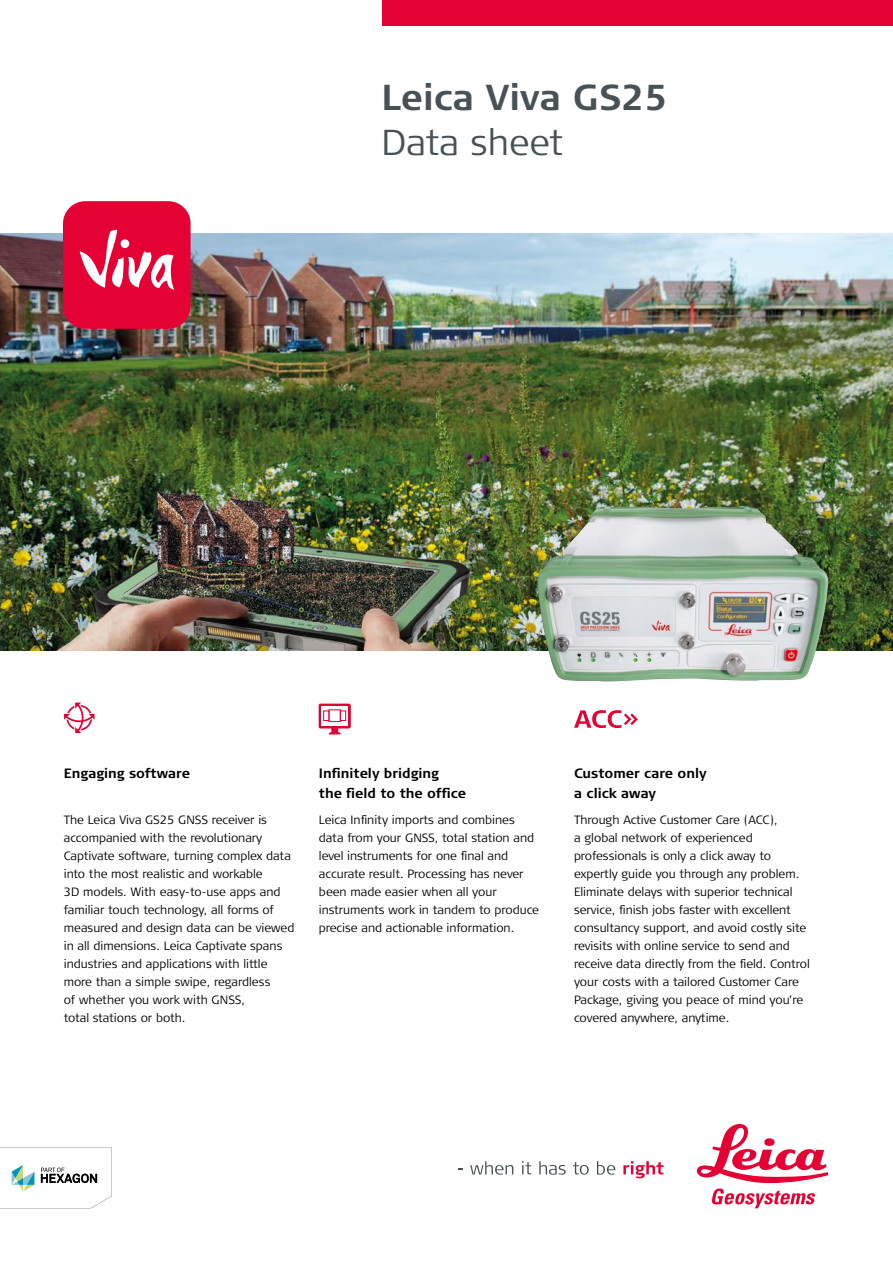
<style>
.page{position:relative;width:893px;height:1263px;background:#fff}
.page>*{position:absolute;margin:0;border:0;box-sizing:border-box;transform-origin:0 0}
.t1{font:700 36px "Signa Column";color:#485156}
.t2{font:300 36px "Signa Column";color:#485156}
.t3{font:700 13.5px/19.5px "Signa Column";color:#000}
.t4{font:300 12px/18px "Signa Column";color:#000}
</style>
<div class="page">
<div style="left:383px;top:0;width:510px;height:26px;background:#e40134"></div>
<img style="left:0;top:234px;width:893px;height:417px">
<div style="left:63px;top:201px;width:128px;height:128px;background:#e40134;border-radius:22px"></div>
<svg style="left:80px;top:229px;width:94px;height:61px"></svg>
<div style="left:121px;top:239px;width:8px;height:9px;background:#fff;border-radius:50%"></div>
<svg style="left:0;top:1147px;width:112px;height:62px"></svg>
<svg style="left:470px;top:1161px;width:43px;height:14px"></svg>
<svg style="left:522px;top:1161px;width:9px;height:13px"></svg>
<svg style="left:539px;top:1161px;width:27px;height:13px"></svg>
<svg style="left:573px;top:1162px;width:16px;height:13px"></svg>
<svg style="left:597px;top:1161px;width:18px;height:14px"></svg>
<svg style="left:623px;top:1161px;width:40px;height:17px"></svg>
<svg style="left:697px;top:1123px;width:131px;height:85px"></svg>
<img style="left:537px;top:506px;width:292px;height:176px">
<svg style="left:319px;top:704px;width:32px;height:30px"></svg>
<div style="left:321px;top:706px;width:27px;height:20px;background:#fff"></div>
<div style="left:329px;top:709px;width:12px;height:13px;border:1px solid #e40134"></div>
<div style="left:323px;top:710px;width:6px;height:11px;border:1px solid #e40134"></div>
<div style="left:340px;top:710px;width:6px;height:11px;border:1px solid #e40134"></div>
<svg style="left:64px;top:702px;width:31px;height:31px"></svg>
<svg style="left:574px;top:710px;width:64px;height:18px"></svg>
<h1 class="t1" style="left:381px;top:74px;width:288px">Leica Viva GS25</h1>
<h1 class="t2" style="left:381px;top:119px;width:184px">Data sheet</h1>
<p class="t3" style="left:64px;top:764px;width:128px">Engaging software</p>
<p class="t4" style="left:64px;top:811px;width:232px">The Leica Viva GS25 GNSS receiver is accompanied with the revolutionary Captivate software, turning complex data into the most realistic and workable<br>3D models. With easy-to-use apps and familiar touch technology, all forms of measured and design data can be viewed in all dimensions. Leica Captivate spans industries and applications with little more than a simple swipe, regardless<br>of whether you work with GNSS,<br>total stations or both.</p>
<p class="t3" style="left:319px;top:764px;width:149px">Infinitely bridging<br>the field to the office</p>
<p class="t4" style="left:319px;top:811px;width:222px">Leica Infinity imports and combines data from your GNSS, total station and level instruments for one final and accurate result. Processing has never been made easier when all your instruments work in tandem to produce precise and actionable information.</p>
<p class="t3" style="left:574px;top:764px;width:134px">Customer care only a click away</p>
<p class="t4" style="left:574px;top:811px;width:237px">Through Active Customer Care (ACC),<br>a global network of experienced professionals is only a click away to expertly guide you through any problem.<br>Eliminate delays with superior technical service, finish jobs faster with excellent consultancy support, and avoid costly site revisits with online service to send and receive data directly from the field. Control your costs with a tailored Customer Care Package, giving you peace of mind you’re covered anywhere, anytime.</p>
</div>
